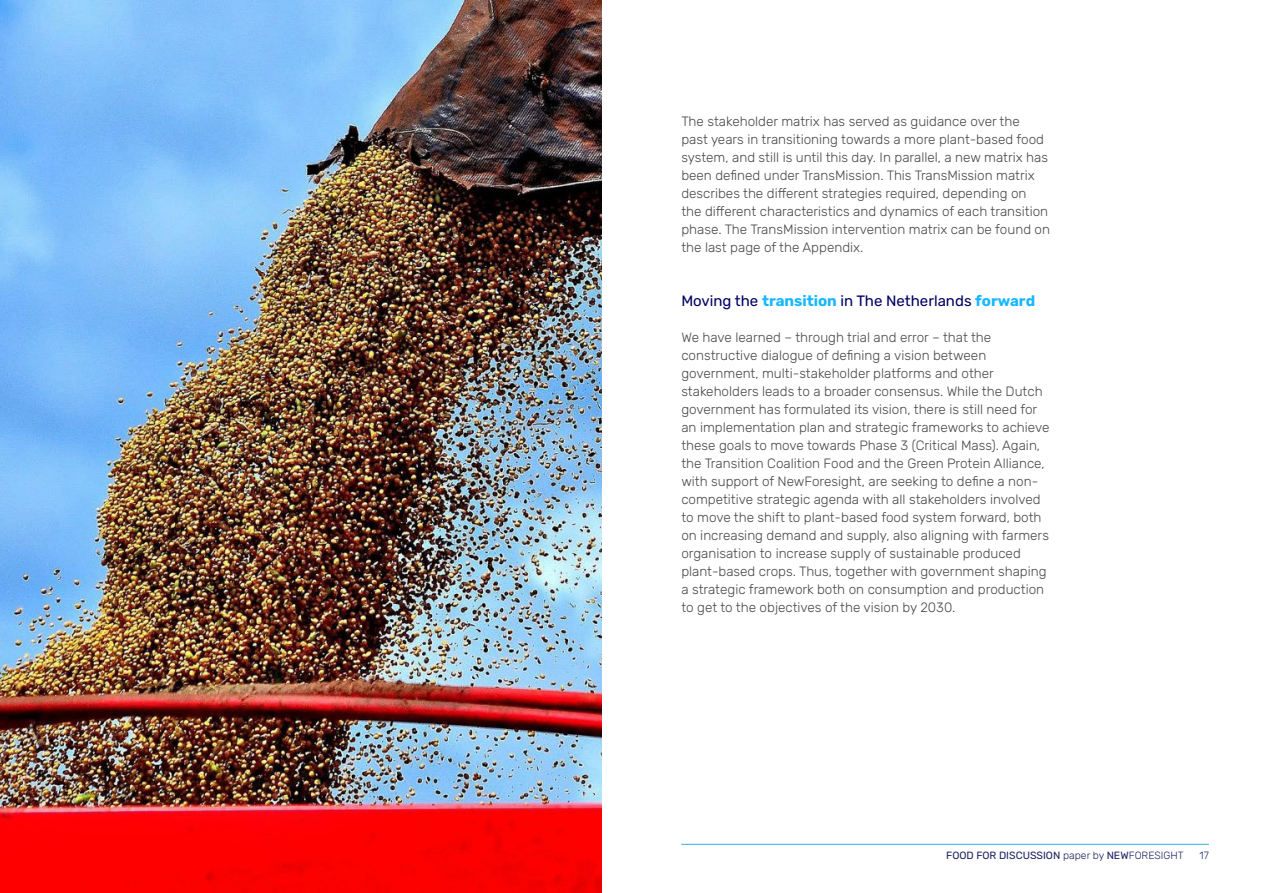
<style>
.page{position:relative;width:1263px;height:893px;background:#fff}
.page>*{position:absolute;margin:0;border:0;box-sizing:border-box;transform-origin:0 0}
.H3_NF_Anker_Paragraa{font:15px "Rubik";color:#000061}
.P_Broodtekst{font:300 13.5px/18px "Rubik";color:#4a4a49}
.t1{font:10.5px "Rubik";color:#1d2362}
.t2{font:300 10.5px "Rubik";color:#1d2362}
.s1{font-weight:700;color:#17b8ff}
.s2{font-weight:300}
</style>
<div class="page">
<hr style="left:681px;top:844px;width:528px;height:1px;background:#2dafe6">
<img style="left:0;top:0;width:601px;height:893px">
<p class="P_Broodtekst" style="left:681px;top:113px;width:370px">The stakeholder matrix has served as guidance over the<br>past years in transitioning towards a more plant-based food system, and still is until this day. In parallel, a new matrix has been defined under TransMission. This TransMission matrix describes the different strategies required, depending on the different characteristics and dynamics of each transition phase. The TransMission intervention matrix can be found on the last page of the Appendix.</p>
<h3 class="H3_NF_Anker_Paragraa" style="left:681px;top:292px;width:355px">Moving the <span class="s1">transition</span> in The Netherlands <span class="s1">forward</span></h3>
<p class="P_Broodtekst" style="left:681px;top:329px;width:370px">We have learned – through trial and error – that the constructive dialogue of defining a vision between government, multi-stakeholder platforms and other stakeholders leads to a broader consensus. While the Dutch government has formulated its vision, there is still need for an implementation plan and strategic frameworks to achieve these goals to move towards Phase 3 (Critical Mass). Again, the Transition Coalition Food and the Green Protein Alliance, with support of NewForesight, are seeking to define a non&shy;competitive strategic agenda with all stakeholders involved to move the shift to plant-based food system forward, both on increasing demand and supply, also aligning with farmers organisation to increase supply of sustainable produced plant-based crops. Thus, together with government shaping a strategic framework both on consumption and production to get to the objectives of the vision by 2030.</p>
<p class="t1" style="left:946px;top:850px;width:239px">FOOD FOR DISCUSSION <span class="s2">paper by</span> NEW<span class="s2">FORESIGHT</span></p>
<p class="t2" style="left:1199px;top:850px;width:11px">17</p>
</div>
